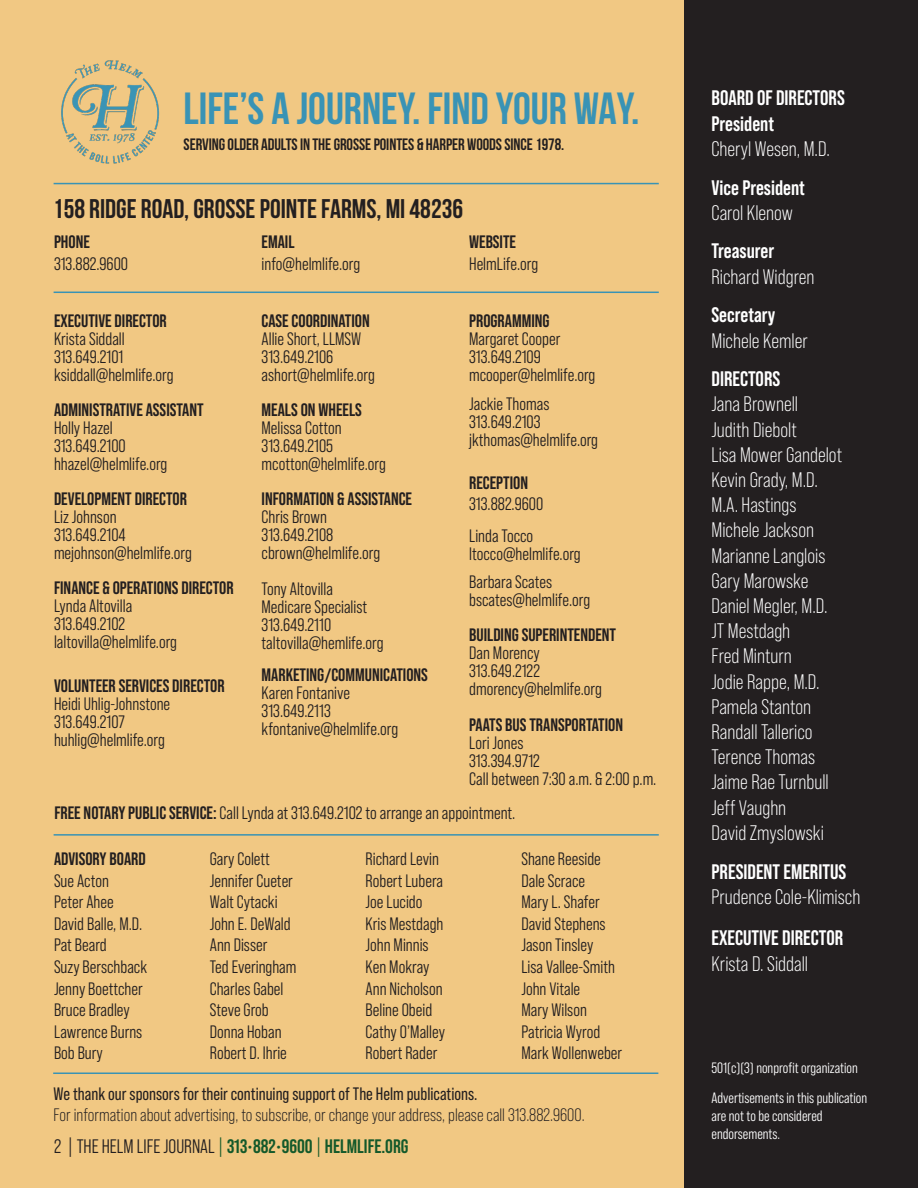
<style>
.page{position:relative;width:918px;height:1188px;background:#fff}
.page>*{position:absolute;margin:0;border:0;box-sizing:border-box;transform-origin:0 0}
.t1{font:700 45px "Bebas Neue";color:#3993b5}
.t2{font:700 27px "Bebas Neue";color:#231f20}
.t3{font:21px/25.2px "Bebas Neue Pro";color:#fff}
.t4{font:700 21px/25.2px "Bebas Neue Pro";color:#fff}
.t5{font:700 19.5px "Bebas Neue Pro";color:#14592a}
.t6{font:18px/21.6px "Bebas Neue Pro Middle";color:#231f20}
.t7{font:700 18px/18px "Bebas Neue Pro";color:#231f20}
.t8{font:18px "Bebas Neue Pro";color:#231f20}
.t9{font:18px "Bebas Neue Pro";color:#231f20}
.t10{font:16.5px "Bebas Neue";letter-spacing:-.005em;color:#231f20}
.t11{font:15px/18px "Bebas Neue Pro Middle";color:#fff}
.s1{font-family:"Bebas Neue Pro";font-weight:700}
.s2{font-family:"Bebas Neue Pro Middle";font-weight:400}
.s3{font-family:"Bebas Neue Pro Middle";font-weight:400;color:#231f20}
.s4{font-weight:400}
.s5{font-weight:700}
</style>
<div class="page">
<div style="left:0;top:0;width:685px;height:1188px;background:#f1c883"></div>
<div style="left:685px;top:0;width:233px;height:1188px;background:#231f20"></div>
<hr style="left:54px;top:183px;width:605px;height:1px;background:#3993b5">
<hr style="left:54px;top:292px;width:605px;height:1px;background:#3993b5">
<hr style="left:54px;top:834px;width:605px;height:2px;background:#3993b5">
<hr style="left:53px;top:1073px;width:605px;height:1px;background:#3993b5">
<img style="left:61px;top:60px;width:98px;height:104px">
<p class="t1" style="left:184px;top:84px;width:457px">LIFE’S A JOURNEY. FIND YOUR WAY.</p>
<p class="t10" style="left:184px;top:135px;width:382px">SERVING OLDER ADULTS IN THE GROSSE POINTES &amp; HARPER WOODS SINCE 1978.</p>
<p class="t2" style="left:53px;top:194px;width:412px">158 RIDGE ROAD, GROSSE POINTE FARMS, MI 48236</p>
<p class="t6" style="left:54px;top:231px;width:76px"><span class="s1">PHONE<br></span>313.882.9600</p>
<p class="t6" style="left:262px;top:231px;width:100px"><span class="s1">EMAIL </span>info@helmlife.org</p>
<p class="t6" style="left:469px;top:231px;width:71px"><span class="s1">WEBSITE<br></span>HelmLife.org</p>
<p class="t7" style="left:54px;top:312px;width:114px">EXECUTIVE DIRECTOR<br><span class="s2">Krista Siddall</span></p>
<p class="t6" style="left:54px;top:346px;width:71px">313.649.2101</p>
<p class="t6" style="left:54px;top:364px;width:121px">ksiddall@helmlife.org</p>
<p class="t7" style="left:54px;top:401px;width:151px">ADMINISTRATIVE ASSISTANT<br><span class="s2">Holly Hazel</span></p>
<p class="t6" style="left:54px;top:437px;width:115px;line-height:18px">313.649.2100 hhazel@helmlife.org</p>
<p class="t7" style="left:54px;top:490px;width:134px">DEVELOPMENT DIRECTOR<br><span class="s2">Liz Johnson</span></p>
<p class="t6" style="left:54px;top:526px;width:139px;line-height:18px">313.649.2104 mejohnson@helmlife.org</p>
<p class="t7" style="left:54px;top:579px;width:181px">FINANCE &amp; OPERATIONS DIRECTOR</p>
<p class="t6" style="left:54px;top:595px;width:80px">Lynda Altovilla</p>
<p class="t6" style="left:54px;top:615px;width:125px;line-height:18px">313.649.2102 laltovilla@helmlife.org</p>
<p class="t6" style="left:54px;top:676px;width:172px;line-height:18px"><span class="s1">VOLUNTEER SERVICES DIRECTOR<br></span>Heidi Uhlig-Johnstone<br>313.649.2107</p>
<p class="t6" style="left:54px;top:728px;width:113px">huhlig@helmlife.org</p>
<p class="t7" style="left:262px;top:312px;width:110px">CASE COORDINATION</p>
<p class="t6" style="left:262px;top:330px;width:101px;line-height:18px">Allie Short, LLMSW<br>313.649.2106</p>
<p class="t6" style="left:262px;top:364px;width:115px">ashort@helmlife.org</p>
<p class="t7" style="left:262px;top:401px;width:102px">MEALS ON WHEELS<br><span class="s2">Melissa Cotton</span></p>
<p class="t6" style="left:262px;top:437px;width:126px;line-height:18px">313.649.2105 mcotton@helmlife.org</p>
<p class="t7" style="left:262px;top:490px;width:152px">INFORMATION &amp; ASSISTANCE<br><span class="s2">Chris Brown</span></p>
<p class="t6" style="left:262px;top:524px;width:73px">313.649.2108</p>
<p class="t6" style="left:262px;top:542px;width:120px">cbrown@helmlife.org</p>
<p class="t6" style="left:262px;top:580px;width:107px;line-height:18px">Tony Altovilla<br>Medicare Specialist</p>
<p class="t6" style="left:262px;top:614px;width:71px">313.649.2110</p>
<p class="t6" style="left:262px;top:632px;width:123px">taltovilla@hemlife.org</p>
<p class="t7" style="left:262px;top:666px;width:168px">MARKETING/COMMUNICATIONS</p>
<p class="t6" style="left:262px;top:682px;width:90px">Karen Fontanive</p>
<p class="t6" style="left:262px;top:702px;width:138px;line-height:18px">313.649.2113 kfontanive@helmlife.org</p>
<p class="t6" style="left:469px;top:312px;width:128px;line-height:18px"><span class="s1">PROGRAMMING<br></span>Margaret Cooper<br>313.649.2109 mcooper@helmlife.org</p>
<p class="t6" style="left:469px;top:392px;width:82px">Jackie Thomas</p>
<p class="t6" style="left:469px;top:412px;width:130px;line-height:18px">313.649.2103 jkthomas@helmlife.org</p>
<p class="t7" style="left:469px;top:473px;width:60px">RECEPTION</p>
<p class="t6" style="left:469px;top:493px;width:76px">313.882.9600</p>
<p class="t6" style="left:469px;top:525px;width:66px">Linda Tocco</p>
<p class="t6" style="left:469px;top:543px;width:113px">ltocco@helmlife.org</p>
<p class="t6" style="left:469px;top:571px;width:84px">Barbara Scates</p>
<p class="t6" style="left:469px;top:589px;width:122px">bscates@helmlife.org</p>
<p class="t7" style="left:469px;top:626px;width:148px">BUILDING SUPERINTENDENT</p>
<p class="t6" style="left:469px;top:642px;width:72px">Dan Morency</p>
<p class="t6" style="left:469px;top:662px;width:134px;line-height:18px">313.649.2122 dmorency@helmlife.org</p>
<p class="t7" style="left:469px;top:715px;width:155px">PAATS BUS TRANSPORTATION<br><span class="s2">Lori Jones</span></p>
<p class="t6" style="left:469px;top:749px;width:72px">313.394.9712</p>
<p class="t6" style="left:469px;top:767px;width:189px">Call between 7:30 a.m. &amp; 2:00 p.m.</p>
<p class="t6" style="left:54px;top:802px;width:463px"><span class="s1">FREE NOTARY PUBLIC SERVICE:</span> Call Lynda at 313.649.2102 to arrange an appointment.</p>
<p class="t7" style="left:54px;top:850px;width:93px">ADVISORY BOARD</p>
<p class="t6" style="left:54px;top:870px;width:56px">Sue Acton</p>
<p class="t6" style="left:54px;top:891px;width:90px">Peter Ahee<br>David Balle, M.D.<br>Pat Beard</p>
<p class="t6" style="left:54px;top:956px;width:95px">Suzy Berschback<br>Jenny Boettcher<br>Bruce Bradley</p>
<p class="t6" style="left:54px;top:1021px;width:90px">Lawrence Burns<br>Bob Bury</p>
<p class="t6" style="left:210px;top:848px;width:62px">Gary Colett</p>
<p class="t6" style="left:210px;top:870px;width:85px">Jennifer Cueter</p>
<p class="t6" style="left:210px;top:891px;width:88px">Walt Cytacki<br>John E. DeWald<br>Ann Disser<br>Ted Everingham<br>Charles Gabel<br>Steve Grob</p>
<p class="t6" style="left:210px;top:1021px;width:73px">Donna Hoban</p>
<p class="t6" style="left:210px;top:1042px;width:79px">Robert D. Ihrie</p>
<p class="t6" style="left:366px;top:848px;width:79px">Richard Levin<br>Robert Lubera<br>Joe Lucido<br>Kris Mestdagh<br>John Minnis<br>Ken Mokray</p>
<p class="t6" style="left:366px;top:978px;width:78px">Ann Nicholson</p>
<p class="t6" style="left:366px;top:999px;width:81px">Beline Obeid<br>Cathy O’Malley</p>
<p class="t6" style="left:366px;top:1042px;width:73px">Robert Rader</p>
<p class="t6" style="left:521px;top:848px;width:86px">Shane Reeside<br>Dale Scrace<br>Mary L. Shafer<br>David Stephens</p>
<p class="t6" style="left:521px;top:934px;width:95px">Jason Tinsley<br>Lisa Vallee-Smith</p>
<p class="t6" style="left:521px;top:978px;width:60px">John Vitale</p>
<p class="t6" style="left:521px;top:999px;width:80px">Mary Wilson<br>Patricia Wyrod</p>
<p class="t6" style="left:521px;top:1042px;width:102px">Mark Wollenweber</p>
<p class="t9" style="left:54px;top:1083px;width:425px">We thank our sponsors for their continuing support of The Helm publications.</p>
<p class="t8" style="left:54px;top:1105px;width:533px">For information about advertising, to subscribe, or change your address, please call 313.882.9600.</p>
<p class="t5" style="left:54px;top:1136px;width:356px"><span class="s3">2 | THE HELM LIFE JOURNAL</span> <span class="s2">|</span> 313•882•9600 <span class="s2">|</span> HELMLIFE.ORG</p>
<p class="t4" style="left:712px;top:85px;width:135px">BOARD OF DIRECTORS<br>President<br><span class="s4">Cheryl Wesen, M.D.</span></p>
<p class="t4" style="left:712px;top:174px;width:95px">Vice President<br><span class="s4">Carol Klenow</span></p>
<p class="t3" style="left:712px;top:239px;width:105px"><span class="s5">Treasurer<br></span>Richard Widgren</p>
<p class="t3" style="left:712px;top:302px;width:98px"><span class="s5">Secretary<br></span>Michele Kemler</p>
<p class="t3" style="left:712px;top:366px;width:132px"><span class="s5">DIRECTORS<br></span>Jana Brownell<br>Judith Diebolt<br>Lisa Mower Gandelot<br>Kevin Grady, M.D.<br>M.A. Hastings<br>Michele Jackson<br>Marianne Langlois<br>Gary Marowske<br>Daniel Megler, M.D.<br>JT Mestdagh<br>Fred Minturn<br>Jodie Rappe, M.D.<br>Pamela Stanton<br>Randall Tallerico<br>Terence Thomas<br>Jaime Rae Turnbull<br>Jeff Vaughn<br>David Zmyslowski</p>
<p class="t3" style="left:712px;top:859px;width:150px"><span class="s5">PRESIDENT EMERITUS<br></span>Prudence Cole-Klimisch</p>
<p class="t4" style="left:712px;top:925px;width:133px">EXECUTIVE DIRECTOR<br><span class="s4">Krista D. Siddall</span></p>
<p class="t11" style="left:712px;top:1059px;width:148px">501(c)(3) nonprofit organization</p>
<p class="t11" style="left:712px;top:1088px;width:157px">Advertisements in this publication are not to be considered endorsements.</p>
</div>
